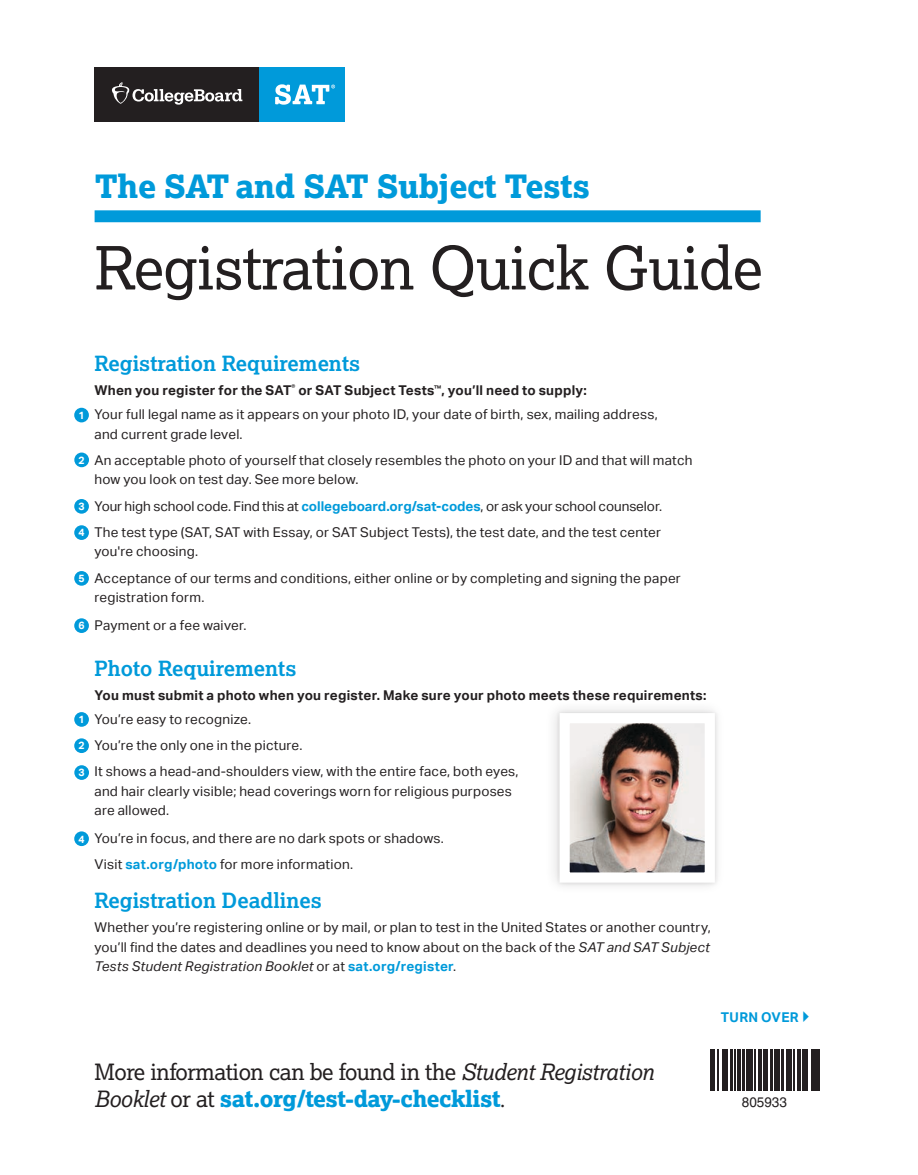
<style>
.page{position:relative;width:918px;height:1175px;background:#fff}
.page>*{position:absolute;margin:0;border:0;box-sizing:border-box;transform-origin:0 0}
.t1{font:59.55px "Lexia";letter-spacing:-.01em;color:#231f20}
.t2{font:800 31.95px "Lexia";letter-spacing:-.01em;color:#009ada}
.t3{font:22.5px/27px "Lexia";letter-spacing:-.02em;color:#231f20}
.t4{font:700 21px "Lexia";color:#009ada}
.t5{font:13.8px "Helvetica LT Std";color:#231f20}
.t6{font:13.5px/19.5px "Aktiv Grotesk";letter-spacing:.015em;color:#231f20}
.t7{font:700 13.5px "Aktiv Grotesk";letter-spacing:.015em;color:#231f20}
.t8{font:13.5px "Aktiv Grotesk";letter-spacing:-.005em;color:#231f20}
.t9{font:700 13.5px "Aktiv Grotesk";letter-spacing:.025em;color:#009ada}
.t10{font:700 10.5px "Aktiv Grotesk";color:#fff}
.s1{font-weight:700;color:#009ada}
.s2{font-style:italic}
.s3{font-weight:800;color:#009ada}
.s4{font-family:"Minion Pro"}
</style>
<div class="page">
<div style="left:95px;top:210px;width:666px;height:12px;background:#009ada"></div>
<div style="left:95px;top:68px;width:165px;height:54px;background:#231f20"></div>
<svg style="left:112px;top:82px;width:130px;height:23px"></svg>
<div style="left:260px;top:68px;width:85px;height:54px;background:#009ada"></div>
<svg style="left:275px;top:84px;width:60px;height:21px"></svg>
<div style="left:74px;top:499px;width:15px;height:14px;background:#009ada;border-radius:50%"></div>
<div style="left:74px;top:525px;width:15px;height:15px;background:#009ada;border-radius:50%"></div>
<div style="left:74px;top:571px;width:15px;height:14px;background:#009ada;border-radius:50%"></div>
<div style="left:74px;top:618px;width:15px;height:15px;background:#009ada;border-radius:50%"></div>
<div style="left:74px;top:408px;width:15px;height:14px;background:#009ada;border-radius:50%"></div>
<div style="left:74px;top:452px;width:15px;height:15px;background:#009ada;border-radius:50%"></div>
<div style="left:74px;top:712px;width:15px;height:14px;background:#009ada;border-radius:50%"></div>
<div style="left:74px;top:738px;width:15px;height:15px;background:#009ada;border-radius:50%"></div>
<div style="left:74px;top:831px;width:15px;height:15px;background:#009ada;border-radius:50%"></div>
<div style="left:74px;top:765px;width:15px;height:15px;background:#009ada;border-radius:50%"></div>
<hr style="left:711px;top:1049px;width:2px;height:42px;background:#231f20">
<hr style="left:714px;top:1049px;width:1px;height:42px;background:#231f20">
<hr style="left:717px;top:1049px;width:1px;height:42px;background:#231f20">
<hr style="left:722px;top:1049px;width:4px;height:42px;background:#231f20">
<hr style="left:727px;top:1049px;width:1px;height:42px;background:#231f20">
<hr style="left:730px;top:1049px;width:2px;height:42px;background:#231f20">
<hr style="left:734px;top:1049px;width:1px;height:42px;background:#231f20">
<hr style="left:738px;top:1049px;width:3px;height:42px;background:#231f20">
<hr style="left:742px;top:1049px;width:2px;height:42px;background:#231f20">
<hr style="left:746px;top:1049px;width:2px;height:42px;background:#231f20">
<hr style="left:749px;top:1049px;width:4px;height:42px;background:#231f20">
<hr style="left:755px;top:1049px;width:1px;height:42px;background:#231f20">
<hr style="left:758px;top:1049px;width:3px;height:42px;background:#231f20">
<hr style="left:764px;top:1049px;width:1px;height:42px;background:#231f20">
<hr style="left:766px;top:1049px;width:2px;height:42px;background:#231f20">
<hr style="left:770px;top:1049px;width:2px;height:42px;background:#231f20">
<hr style="left:774px;top:1049px;width:1px;height:42px;background:#231f20">
<hr style="left:776px;top:1049px;width:4px;height:42px;background:#231f20">
<hr style="left:782px;top:1049px;width:2px;height:42px;background:#231f20">
<hr style="left:786px;top:1049px;width:1px;height:42px;background:#231f20">
<hr style="left:788px;top:1049px;width:4px;height:42px;background:#231f20">
<hr style="left:794px;top:1049px;width:1px;height:42px;background:#231f20">
<hr style="left:797px;top:1049px;width:3px;height:42px;background:#231f20">
<hr style="left:802px;top:1049px;width:3px;height:42px;background:#231f20">
<hr style="left:806px;top:1049px;width:2px;height:42px;background:#231f20">
<hr style="left:811px;top:1049px;width:3px;height:42px;background:#231f20">
<hr style="left:815px;top:1049px;width:1px;height:42px;background:#231f20">
<hr style="left:818px;top:1049px;width:2px;height:42px;background:#231f20">
<img style="left:554px;top:709px;width:164px;height:177px">
<h1 class="t2" style="left:95px;top:166px;width:497px">The SAT and SAT Subject Tests</h1>
<h1 class="t1" style="left:95px;top:230px;width:670px">Registration Quick Guide</h1>
<p class="t10" style="left:78px;top:409px;width:8px">1</p>
<p class="t10" style="left:79px;top:454px;width:8px">2</p>
<p class="t10" style="left:78px;top:500px;width:8px">3</p>
<p class="t10" style="left:78px;top:526px;width:8px">4</p>
<p class="t10" style="left:78px;top:572px;width:8px">5</p>
<p class="t10" style="left:78px;top:619px;width:8px">6</p>
<p class="t10" style="left:78px;top:713px;width:8px">1</p>
<p class="t10" style="left:78px;top:739px;width:8px">2</p>
<p class="t10" style="left:79px;top:766px;width:8px">3</p>
<p class="t10" style="left:78px;top:832px;width:8px">4</p>
<h2 class="t4" style="left:94px;top:350px;width:267px">Registration Requirements</h2>
<p class="t7" style="left:94px;top:382px;width:494px">When you register for the SAT<sup>®</sup> or SAT Subject Tests<sup>™</sup>, you’ll need to supply:</p>
<p class="t6" style="left:94px;top:405px;width:565px">Your full legal name as it appears on your photo ID, your date of birth, sex, mailing address, and current grade level.</p>
<p class="t6" style="left:94px;top:450px;width:599px">An acceptable photo of yourself that closely resembles the photo on your ID and that will match how you look on test day. See more below.</p>
<p class="t8" style="left:94px;top:498px;width:569px">Your high school code. Find this at <span class="s1">collegeboard.org/sat-codes</span>, or ask your school counselor.</p>
<p class="t6" style="left:94px;top:522px;width:568px">The test type (SAT, SAT with Essay, or SAT Subject Tests), the test date, and the test center you're choosing.</p>
<p class="t6" style="left:94px;top:568px;width:588px">Acceptance of our terms and conditions, either online or by completing and signing the paper registration form.</p>
<p class="t6" style="left:94px;top:615px;width:153px">Payment or a fee waiver.</p>
<h2 class="t4" style="left:94px;top:655px;width:204px">Photo Requirements</h2>
<p class="t7" style="left:94px;top:687px;width:613px">You must submit a photo when you register. Make sure your photo meets these requirements:</p>
<p class="t6" style="left:94px;top:709px;width:158px">You’re easy to recognize.</p>
<p class="t6" style="left:94px;top:735px;width:210px">You’re the only one in the picture.</p>
<p class="t6" style="left:94px;top:762px;width:426px">It shows a head-and-shoulders view, with the entire face, both eyes, and hair clearly visible; head coverings worn for religious purposes are allowed.</p>
<p class="t6" style="left:94px;top:828px;width:351px">You’re in focus, and there are no dark spots or shadows.</p>
<p class="t6" style="left:94px;top:855px;width:260px">Visit <span class="s1">sat.org/photo</span> for more information.</p>
<h2 class="t4" style="left:94px;top:887px;width:229px">Registration Deadlines</h2>
<p class="t6" style="left:94px;top:918px;width:618px;text-align:justify">Whether you’re registering online or by mail, or plan to test in the United States or another country, you’ll find the dates and deadlines you need to know about on the back of the <span class="s2">SAT and SAT Subject Tests Student Registration Booklet</span> or at <span class="s1">sat.org/register</span>.</p>
<p class="t9" style="left:721px;top:1009px;width:79px">TURN OVER</p>
<p class="t3" style="left:95px;top:1058px;width:561px">More information can be found in the <span class="s2">Student Registration<br>Booklet</span> or at <span class="s3">sat.org/test-day-checklist</span><span class="s4">.</span></p>
<p class="t5" style="left:742px;top:1094px;width:47px">805933</p>
</div>
